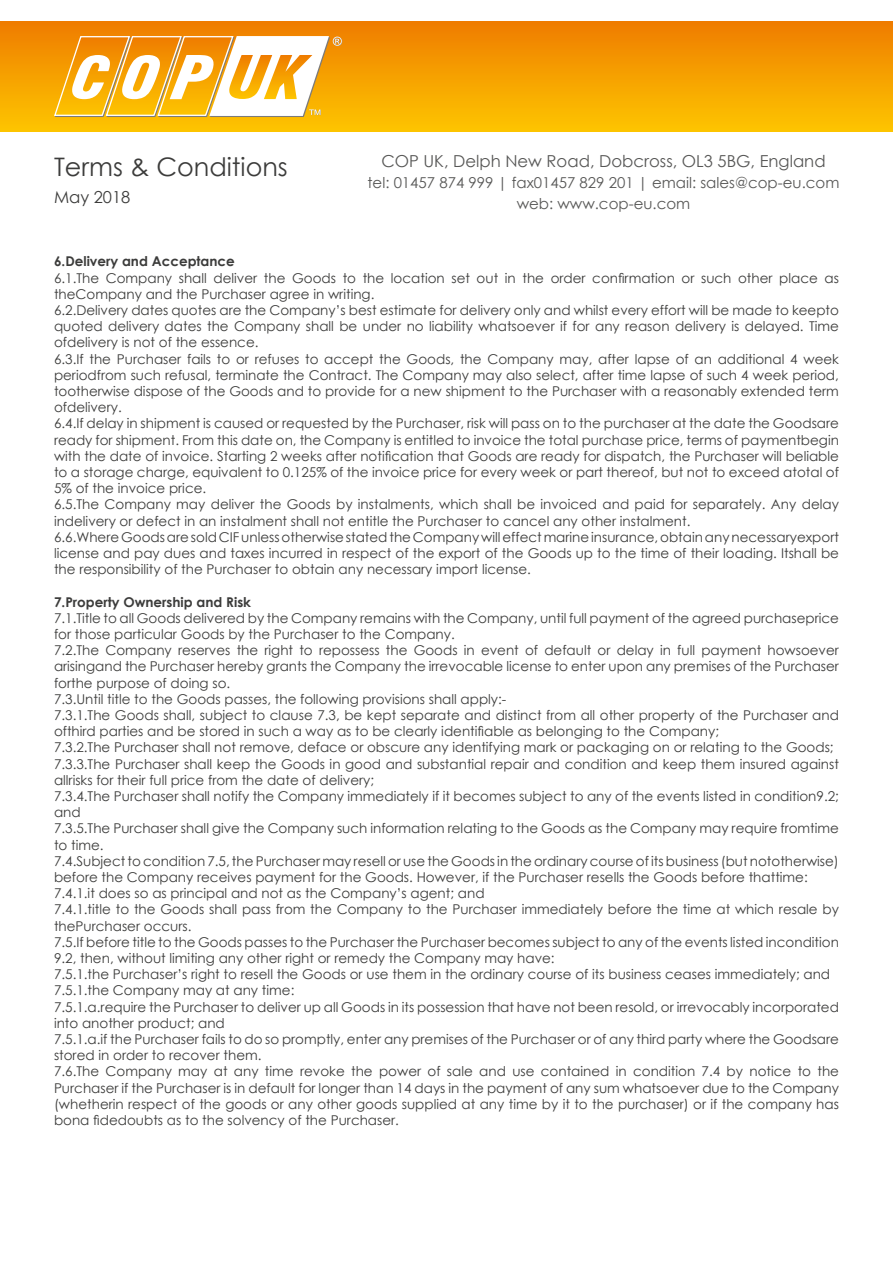
<style>
.page{position:relative;width:893px;height:1263px;background:#fff}
.page>*{position:absolute;margin:0;border:0;box-sizing:border-box;transform-origin:0 0}
.t1{font:25.5px "Century Gothic";color:#3c3c3b}
.t2{font:16.5px "Century Gothic";color:#575756}
.t3{font:16.5px "Century Gothic";color:#3c3c3b}
.t4{font:15px/21px "Century Gothic";color:#575756;text-align:center}
.t5{font:13.5px/16.2px "Century Gothic";color:#3c3c3b}
.t6{font:700 13.5px "Century Gothic";color:#3c3c3b}
</style>
<div class="page">
<div style="left:0;top:21px;width:893px;height:111px;background:linear-gradient(to bottom,#ef7c00,#fec600)"></div>
<svg style="left:53px;top:35px;width:289px;height:83px"></svg>
<h1 class="t1" style="left:54px;top:149px;width:235px">Terms &amp; Conditions</h1>
<p class="t3" style="left:54px;top:185px;width:78px">May 2018</p>
<p class="t2" style="left:381px;top:149px;width:446px">COP UK, Delph New Road, Dobcross, OL3 5BG, England</p>
<p class="t4" style="left:367px;top:171px;width:473px">tel: 01457 874 999 | fax01457 829 201 | email: sales@cop-eu.com web: www.cop-eu.com</p>
<p class="t6" style="left:54px;top:251px;width:182px">6.Delivery and Acceptance</p>
<p class="t5" style="left:54px;top:269px;width:786px">6.1.The Company shall deliver the Goods to the location set out in the order confirmation or such other place as theCompany and the Purchaser agree in writing.<br>6.2.Delivery dates quotes are the Company’s best estimate for delivery only and whilst every effort will be made to keepto quoted delivery dates the Company shall be under no liability whatsoever if for any reason delivery is delayed. Time ofdelivery is not of the essence.<br>6.3.If the Purchaser fails to or refuses to accept the Goods, the Company may, after lapse of an additional 4 week periodfrom such refusal, terminate the Contract. The Company may also select, after time lapse of such 4 week period, tootherwise dispose of the Goods and to provide for a new shipment to the Purchaser with a reasonably extended term ofdelivery.<br>6.4.If delay in shipment is caused or requested by the Purchaser, risk will pass on to the purchaser at the date the Goodsare ready for shipment. From this date on, the Company is entitled to invoice the total purchase price, terms of paymentbegin with the date of invoice. Starting 2 weeks after notification that Goods are ready for dispatch, the Purchaser will beliable to a storage charge, equivalent to 0.125% of the invoice price for every week or part thereof, but not to exceed atotal of 5% of the invoice price.<br>6.5.The Company may deliver the Goods by instalments, which shall be invoiced and paid for separately. Any delay indelivery or defect in an instalment shall not entitle the Purchaser to cancel any other instalment.<br>6.6.Where Goods are sold CIF unless otherwise stated the Company will effect marine insurance, obtain any necessaryexport license and pay dues and taxes incurred in respect of the export of the Goods up to the time of their loading. Itshall be the responsibility of the Purchaser to obtain any necessary import license.</p>
<p class="t6" style="left:54px;top:591px;width:199px">7.Property Ownership and Risk</p>
<p class="t5" style="left:54px;top:610px;width:786px">7.1.Title to all Goods delivered by the Company remains with the Company, until full payment of the agreed purchaseprice for those particular Goods by the Purchaser to the Company.<br>7.2.The Company reserves the right to repossess the Goods in event of default or delay in full payment howsoever arisingand the Purchaser hereby grants the Company the irrevocable license to enter upon any premises of the Purchaser forthe purpose of doing so.<br>7.3.Until title to the Goods passes, the following provisions shall apply:-<br>7.3.1.The Goods shall, subject to clause 7.3, be kept separate and distinct from all other property of the Purchaser and ofthird parties and be stored in such a way as to be clearly identifiable as belonging to the Company;<br>7.3.2.The Purchaser shall not remove, deface or obscure any identifying mark or packaging on or relating to the Goods; 7.3.3.The Purchaser shall keep the Goods in good and substantial repair and condition and keep them insured against allrisks for their full price from the date of delivery;<br>7.3.4.The Purchaser shall notify the Company immediately if it becomes subject to any of the events listed in condition9.2; and<br>7.3.5.The Purchaser shall give the Company such information relating to the Goods as the Company may require fromtime to time.<br>7.4.Subject to condition 7.5, the Purchaser may resell or use the Goods in the ordinary course of its business (but nototherwise) before the Company receives payment for the Goods. However, if the Purchaser resells the Goods before thattime:<br>7.4.1.it does so as principal and not as the Company’s agent; and<br>7.4.1.title to the Goods shall pass from the Company to the Purchaser immediately before the time at which resale by thePurchaser occurs.<br>7.5.If before title to the Goods passes to the Purchaser the Purchaser becomes subject to any of the events listed incondition 9.2, then, without limiting any other right or remedy the Company may have:<br>7.5.1.the Purchaser’s right to resell the Goods or use them in the ordinary course of its business ceases immediately; and 7.5.1.the Company may at any time:<br>7.5.1.a.require the Purchaser to deliver up all Goods in its possession that have not been resold, or irrevocably incorporated into another product; and<br>7.5.1.a.if the Purchaser fails to do so promptly, enter any premises of the Purchaser or of any third party where the Goodsare stored in order to recover them.<br>7.6.The Company may at any time revoke the power of sale and use contained in condition 7.4 by notice to the Purchaser if the Purchaser is in default for longer than 14 days in the payment of any sum whatsoever due to the Company (whetherin respect of the goods or any other goods supplied at any time by it to the purchaser) or if the company has bona fidedoubts as to the solvency of the Purchaser.</p>
</div>
